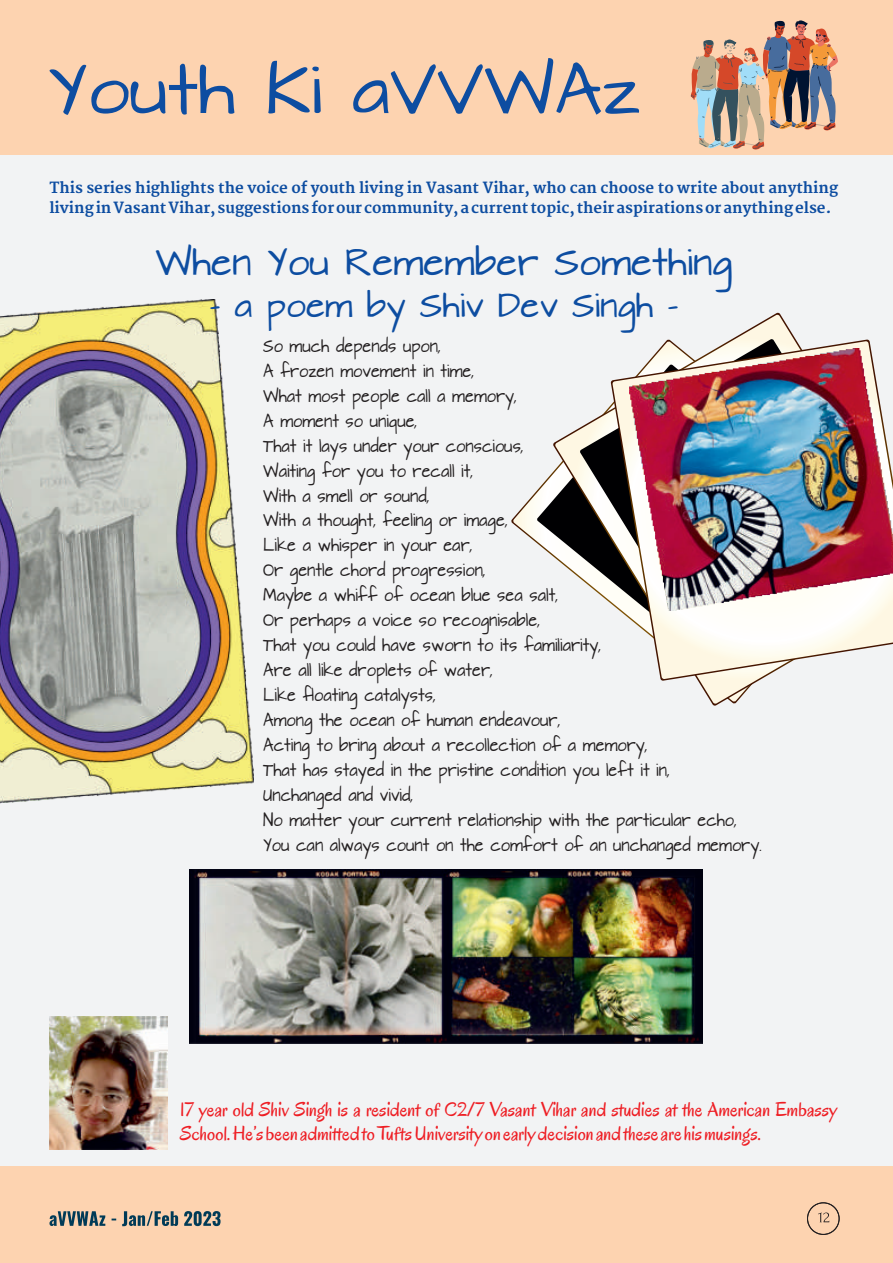
<style>
.page{position:relative;width:893px;height:1263px;background:#f2f3f4}
.page>*{position:absolute;margin:0;border:0;box-sizing:border-box;transform-origin:0 0}
.t1{font:33px "Architects Daughter";color:#0d4da1;scale:.94 1}
.t2{font:30px "Architects Daughter";color:#0d4da1;scale:.94 1}
.t3{font:20.25px/23.5px "Oregano";color:#ee1d23}
.t4{font:15.75px/24.9px "Architects Daughter";color:#231f20;scale:.84 1}
.t5{font:800 15px/20.2px "Martel";color:#0d4da1}
</style>
<div class="page">
<div style="left:0;top:1166px;width:893px;height:97px;background:#fdd3b0"></div>
<svg style="left:807px;top:1202px;width:33px;height:33px"></svg>
<div style="left:0;top:0;width:893px;height:155px;background:#fdd3b0"></div>
<svg style="left:49px;top:1211px;width:172px;height:15px"></svg>
<svg style="left:691px;top:20px;width:147px;height:130px"></svg>
<img style="left:0;top:299px;width:253px;height:504px">
<svg style="left:513px;top:490px;width:24px;height:53px"></svg>
<svg style="left:537px;top:472px;width:16px;height:84px"></svg>
<svg style="left:555px;top:314px;width:241px;height:390px"></svg>
<svg style="left:580px;top:339px;width:31px;height:297px"></svg>
<svg style="left:612px;top:341px;width:281px;height:338px"></svg>
<img style="left:630px;top:349px;width:263px;height:262px">
<img style="left:190px;top:869px;width:512px;height:175px">
<img style="left:50px;top:1016px;width:118px;height:134px">
<svg style="left:50px;top:58px;width:589px;height:57px"></svg>
<p class="t5" style="left:49px;top:178px;width:790px">This series highlights the voice of youth living in Vasant Vihar, who can choose to write about anything living in Vasant Vihar, suggestions for our community, a current topic, their aspirations or anything else.</p>
<h1 class="t1" style="left:156px;top:245px;width:615px">When You Remember Something</h1>
<h2 class="t2" style="left:210px;top:289px;width:500px">- a poem by Shiv Dev Singh -</h2>
<p class="t4" style="left:263px;top:334px;width:595px">So much depends upon,<br>A frozen movement in time,<br>What most people call a memory,<br>A moment so unique,<br>That it lays under your conscious,<br>Waiting for you to recall it,<br>With a smell or sound,<br>With a thought, feeling or image,<br>Like a whisper in your ear,<br>Or gentle chord progression,<br>Maybe a whiff of ocean blue sea salt,<br>Or perhaps a voice so recognisable,<br>That you could have sworn to its familiarity,<br>Are all like droplets of water,<br>Like floating catalysts,<br>Among the ocean of human endeavour,<br>Acting to bring about a recollection of a memory,<br>That has stayed in the pristine condition you left it in,<br>Unchanged and vivid,<br>No matter your current relationship with the particular echo, You can always count on the comfort of an unchanged memory.</p>
<p class="t3" style="left:180px;top:1098px;width:658px">17 year old Shiv Singh is a resident of C2/7 Vasant Vihar and studies at the American Embassy<br>School. He’s been admitted to Tufts University on early decision and these are his musings.</p>
</div>
